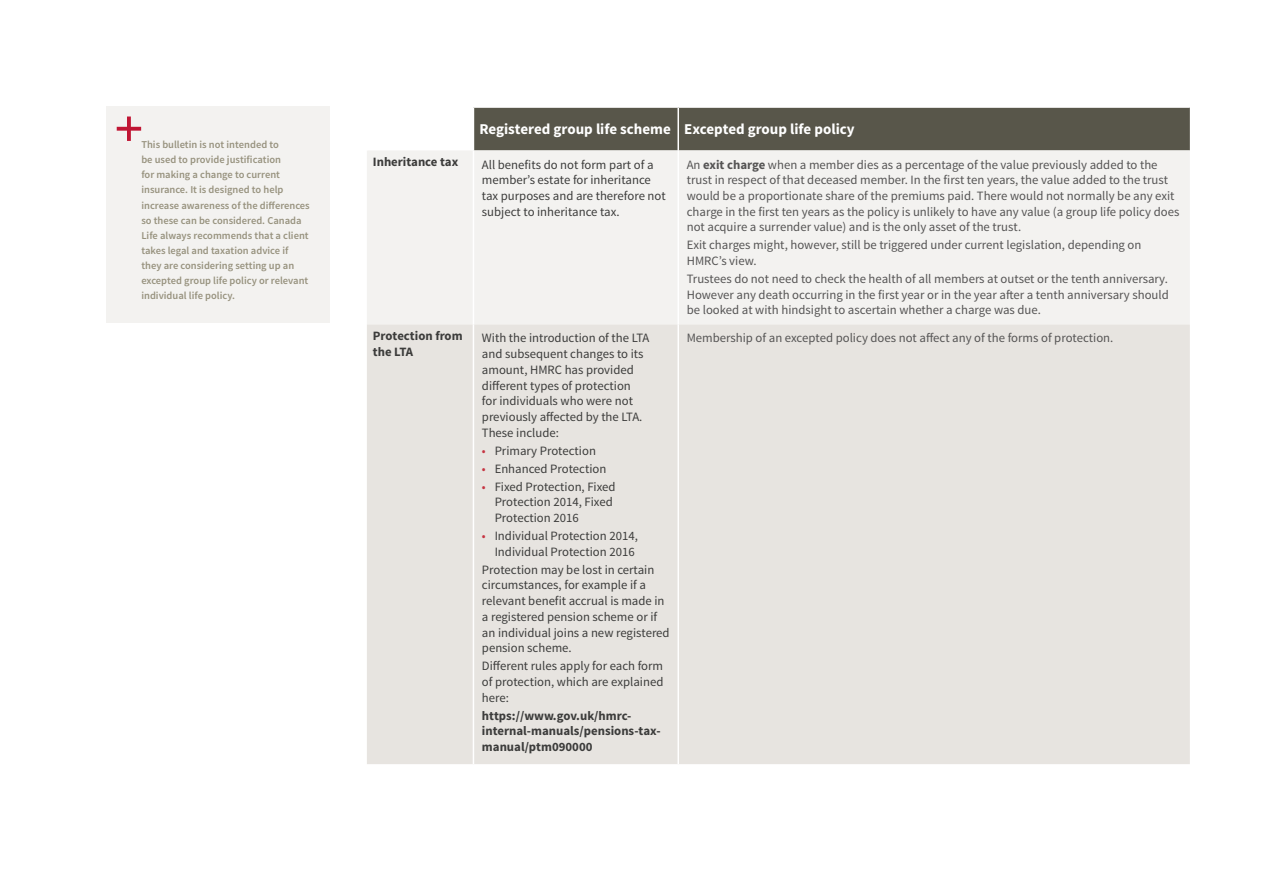
<style>
.page{position:relative;width:1263px;height:893px;background:#fff}
.page>*{position:absolute;margin:0;border:0;box-sizing:border-box;transform-origin:0 0}
.t1{font:700 15px "Source Sans Pro";color:#fff}
.t2{font:12.75px/15.8px "Source Sans Pro";color:#555454}
.t3{font:12.75px/15.8px "Source Sans Pro";color:#3c3c3b}
.t4{font:700 12.75px/15.8px "Source Sans Pro";color:#3c3c3b}
.t5{font:600 10.5px/15px "Source Sans Pro";color:#97927e}
.s1{font-weight:700}
.s2{color:#c63441}
</style>
<div class="page">
<div style="left:474px;top:108px;width:716px;height:42px;background:#58564a"></div>
<div style="left:367px;top:150px;width:823px;height:174px;background:#f3f2f0"></div>
<div style="left:367px;top:324px;width:823px;height:440px;background:#e7e4e0"></div>
<hr style="left:677px;top:108px;width:2px;height:42px;background:#fff">
<hr style="left:677px;top:150px;width:2px;height:174px;background:#fff">
<hr style="left:677px;top:324px;width:2px;height:440px;background:#fff">
<hr style="left:473px;top:150px;width:1px;height:174px;background:#fff">
<hr style="left:473px;top:324px;width:1px;height:440px;background:#fff">
<div style="left:106px;top:106px;width:224px;height:217px;background:#f3f2f0"></div>
<svg style="left:117px;top:117px;width:24px;height:24px"></svg>
<p class="t5" style="left:141px;top:138px;width:170px">This bulletin is not intended to<br>be used to provide justification<br>for making a change to current insurance. It is designed to help increase awareness of the differences so these can be considered. Canada Life always recommends that a client takes legal and taxation advice if they are considering setting up an excepted group life policy or relevant individual life policy.</p>
<p class="t1" style="left:479px;top:120px;width:377px">Registered group life scheme Excepted group life policy</p>
<p class="t4" style="left:373px;top:154px;width:87px">Inheritance tax</p>
<p class="t3" style="left:482px;top:157px;width:185px">All benefits do not form part of a member’s estate for inheritance tax purposes and are therefore not subject to inheritance tax.</p>
<p class="t2" style="left:687px;top:157px;width:494px">An <span class="s1">exit charge</span> when a member dies as a percentage of the value previously added to the trust in respect of that deceased member. In the first ten years, the value added to the trust would be a proportionate share of the premiums paid. There would not normally be any exit charge in the first ten years as the policy is unlikely to have any value (a group life policy does not acquire a surrender value) and is the only asset of the trust.</p>
<p class="t2" style="left:687px;top:237px;width:456px">Exit charges might, however, still be triggered under current legislation, depending on<br>HMRC’s view.</p>
<p class="t2" style="left:687px;top:271px;width:484px;text-align:justify">Trustees do not need to check the health of all members at outset or the tenth anniversary.<br>However any death occurring in the first year or in the year after a tenth anniversary should be looked at with hindsight to ascertain whether a charge was due.</p>
<p class="t4" style="left:373px;top:328px;width:91px">Protection from the LTA</p>
<p class="t3" style="left:482px;top:331px;width:169px">With the introduction of the LTA and subsequent changes to its amount, HMRC has provided different types of protection<br>for individuals who were not previously affected by the LTA.<br>These include:</p>
<p class="t3" style="left:482px;top:443px;width:116px"><span class="s2">•</span> Primary Protection</p>
<p class="t3" style="left:482px;top:461px;width:126px"><span class="s2">•</span> Enhanced Protection</p>
<p class="t3" style="left:495px;top:479px;width:122px;text-indent:-13px"><span class="s2">•</span> Fixed Protection, Fixed<br>Protection 2014, Fixed<br>Protection 2016</p>
<p class="t3" style="left:482px;top:528px;width:157px;text-align:right"><span class="s2">•</span> Individual Protection 2014,<br>Individual Protection 2016</p>
<p class="t3" style="left:482px;top:562px;width:189px">Protection may be lost in certain circumstances, for example if a relevant benefit accrual is made in a registered pension scheme or if an individual joins a new registered pension scheme.</p>
<p class="t3" style="left:482px;top:658px;width:183px;text-align:justify">Different rules apply for each form of protection, which are explained here:</p>
<p class="t4" style="left:482px;top:708px;width:180px">https://www.gov.uk/hmrc&shy;internal-manuals/pensions-tax&shy;manual/ptm090000</p>
<p class="t2" style="left:687px;top:330px;width:428px">Membership of an excepted policy does not affect any of the forms of protection.</p>
</div>
